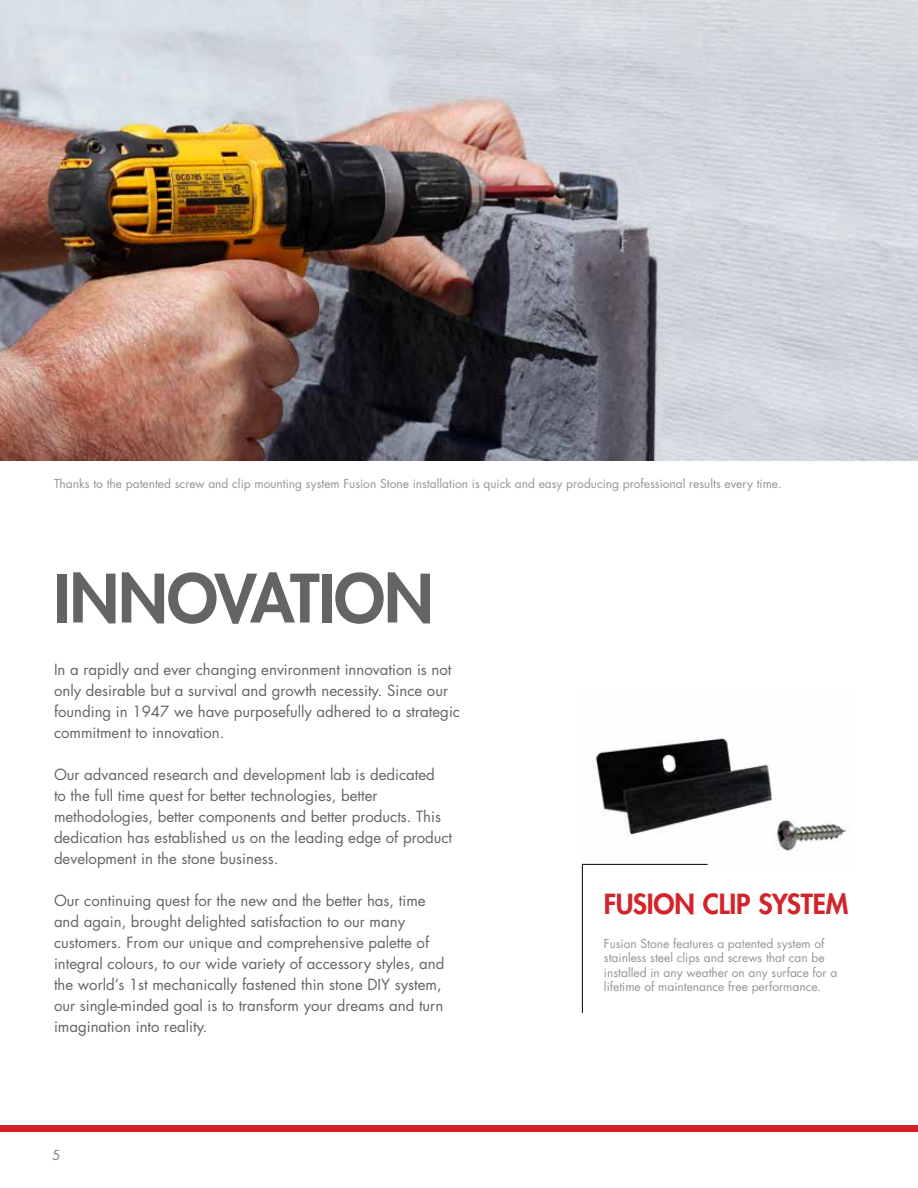
<style>
.page{position:relative;width:918px;height:1188px;background:#fff}
.page>*{position:absolute;margin:0;border:0;box-sizing:border-box;transform-origin:0 0}
.t1{font:800 64.8px "Futura";letter-spacing:-.01em;color:#636466}
.t2{font:800 27px "Futura";letter-spacing:-.01em;color:#d3242b}
.t3{font:15px/21px "Futura";color:#636466}
.t4{font:13.5px "Futura";color:#808285}
.t5{font:12px/14.4px "Futura";color:#939598}
</style>
<div class="page">
<div style="left:0;top:1125px;width:918px;height:7px;background:#d12126"></div>
<img style="left:582px;top:738px;width:265px;height:126px">
<img style="left:0;top:0;width:918px;height:461px">
<svg style="left:582px;top:864px;width:126px;height:149px"></svg>
<p class="t5" style="left:54px;top:477px;width:729px">Thanks to the patented screw and clip mounting system Fusion Stone installation is quick and easy producing professional results every time.</p>
<h1 class="t1" style="left:54px;top:558px;width:381px">INNOVATION</h1>
<p class="t3" style="left:54px;top:659px;width:408px">In a rapidly and ever changing environment innovation is not only desirable but a survival and growth necessity. Since our founding in 1947 we have purposefully adhered to a strategic commitment to innovation.</p>
<p class="t3" style="left:54px;top:764px;width:400px">Our advanced research and development lab is dedicated<br>to the full time quest for better technologies, better methodologies, better components and better products. This dedication has established us on the leading edge of product development in the stone business.</p>
<p class="t3" style="left:54px;top:890px;width:392px">Our continuing quest for the new and the better has, time and again, brought delighted satisfaction to our many customers. From our unique and comprehensive palette of integral colours, to our wide variety of accessory styles, and the world’s 1st mechanically fastened thin stone DIY system, our single-minded goal is to transform your dreams and turn imagination into reality.</p>
<h2 class="t2" style="left:604px;top:887px;width:246px">FUSION CLIP SYSTEM</h2>
<p class="t5" style="left:604px;top:937px;width:235px">Fusion Stone features a patented system of stainless steel clips and screws that can be installed in any weather on any surface for a lifetime of maintenance free performance.</p>
<p class="t4" style="left:52px;top:1146px;width:10px">5</p>
</div>
